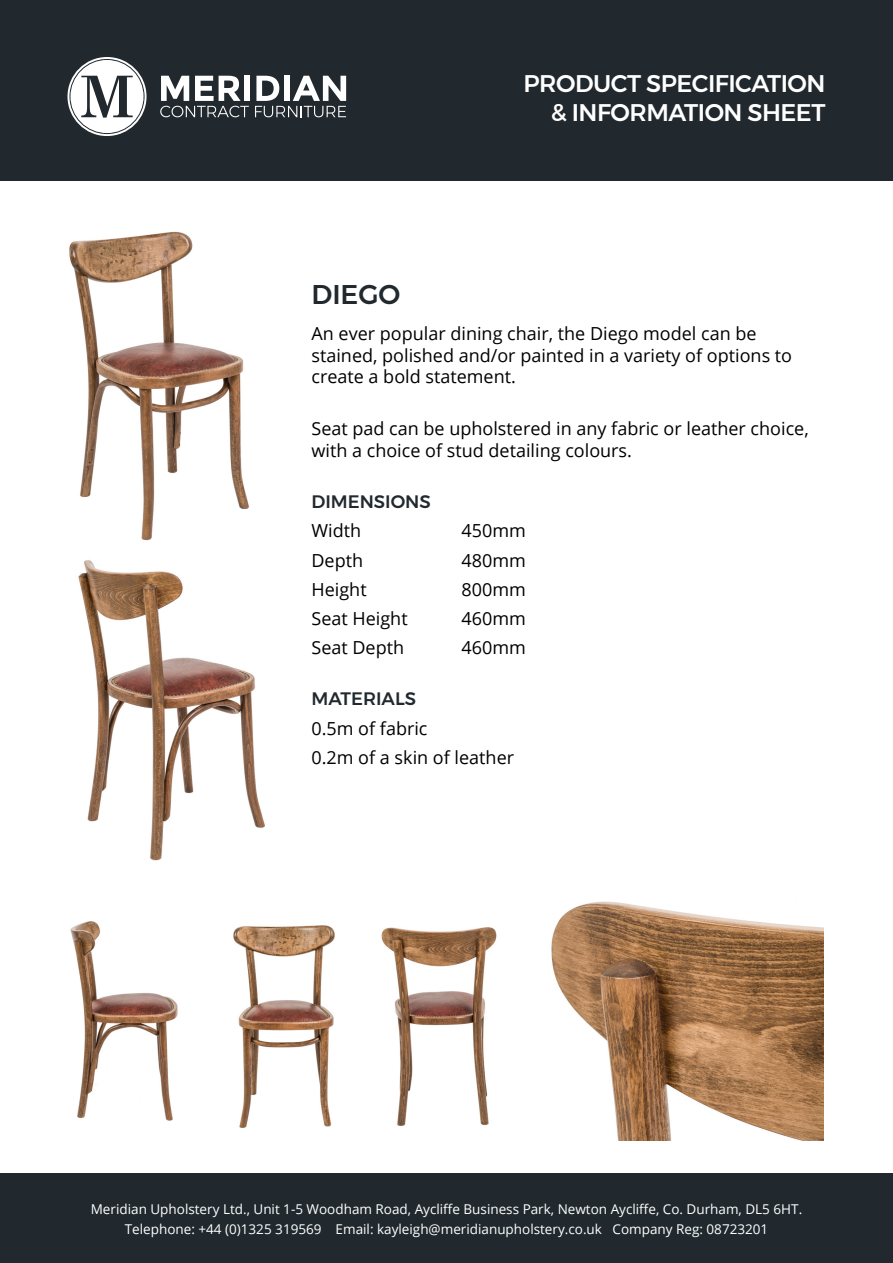
<style>
.page{position:relative;width:893px;height:1263px;background:#fff}
.page>*{position:absolute;margin:0;border:0;box-sizing:border-box;transform-origin:0 0}
.t1{font:500 27px "Montserrat";color:#21292e}
.t2{font:500 24px/28.8px "Montserrat";letter-spacing:-.02em;color:#fff;text-align:right}
.t3{font:18px/21.6px "Open Sans";color:#000}
.t4{font:500 18px "Montserrat";color:#21292e}
.t5{font:13.5px/20.4px "Open Sans";color:#fff;text-align:center}
</style>
<div class="page">
<div style="left:0;top:0;width:893px;height:180px;background:#21292e"></div>
<svg style="left:68px;top:57px;width:79px;height:79px"></svg>
<div style="left:245px;top:76px;width:5px;height:25px;background:#fff"></div>
<svg style="left:160px;top:76px;width:89px;height:41px"></svg>
<svg style="left:255px;top:76px;width:91px;height:41px"></svg>
<div style="left:0;top:1173px;width:893px;height:90px;background:#21292e"></div>
<img style="left:69px;top:231px;width:180px;height:310px">
<img style="left:78px;top:560px;width:187px;height:301px">
<img style="left:551px;top:901px;width:272px;height:239px">
<img style="left:233px;top:925px;width:102px;height:203px">
<img style="left:70px;top:921px;width:108px;height:200px">
<img style="left:381px;top:927px;width:116px;height:199px">
<h2 class="t2" style="left:524px;top:69px;width:303px">PRODUCT SPECIFICATION &amp; INFORMATION SHEET</h2>
<p class="t1" style="left:311px;top:273px;width:90px">DIEGO</p>
<p class="t3" style="left:311px;top:322px;width:482px">An ever popular dining chair, the Diego model can be stained, polished and/or painted in a variety of options to create a bold statement.</p>
<p class="t3" style="left:311px;top:417px;width:499px">Seat pad can be upholstered in any fabric or leather choice, with a choice of stud detailing colours.</p>
<p class="t4" style="left:311px;top:488px;width:121px">DIMENSIONS</p>
<p class="t3" style="left:311px;top:520px;width:51px">Width</p>
<p class="t3" style="left:461px;top:520px;width:66px">450mm</p>
<p class="t3" style="left:311px;top:549px;width:53px">Depth</p>
<p class="t3" style="left:461px;top:549px;width:66px">480mm</p>
<p class="t3" style="left:311px;top:578px;width:57px">Height</p>
<p class="t3" style="left:461px;top:578px;width:66px">800mm</p>
<p class="t3" style="left:311px;top:607px;width:98px">Seat Height</p>
<p class="t3" style="left:461px;top:607px;width:66px">460mm</p>
<p class="t3" style="left:311px;top:636px;width:94px">Seat Depth</p>
<p class="t3" style="left:461px;top:636px;width:66px">460mm</p>
<p class="t4" style="left:311px;top:685px;width:106px">MATERIALS</p>
<p class="t3" style="left:311px;top:717px;width:118px">0.5m of fabric</p>
<p class="t3" style="left:311px;top:746px;width:204px">0.2m of a skin of leather</p>
<p class="t5" style="left:91px;top:1198px;width:713px">Meridian Upholstery Ltd., Unit 1-5 Woodham Road, Aycliffe Business Park, Newton Aycliffe, Co. Durham, DL5 6HT.<br>Telephone: +44 (0)1325 319569 Email: kayleigh@meridianupholstery.co.uk Company Reg: 08723201</p>
</div>
